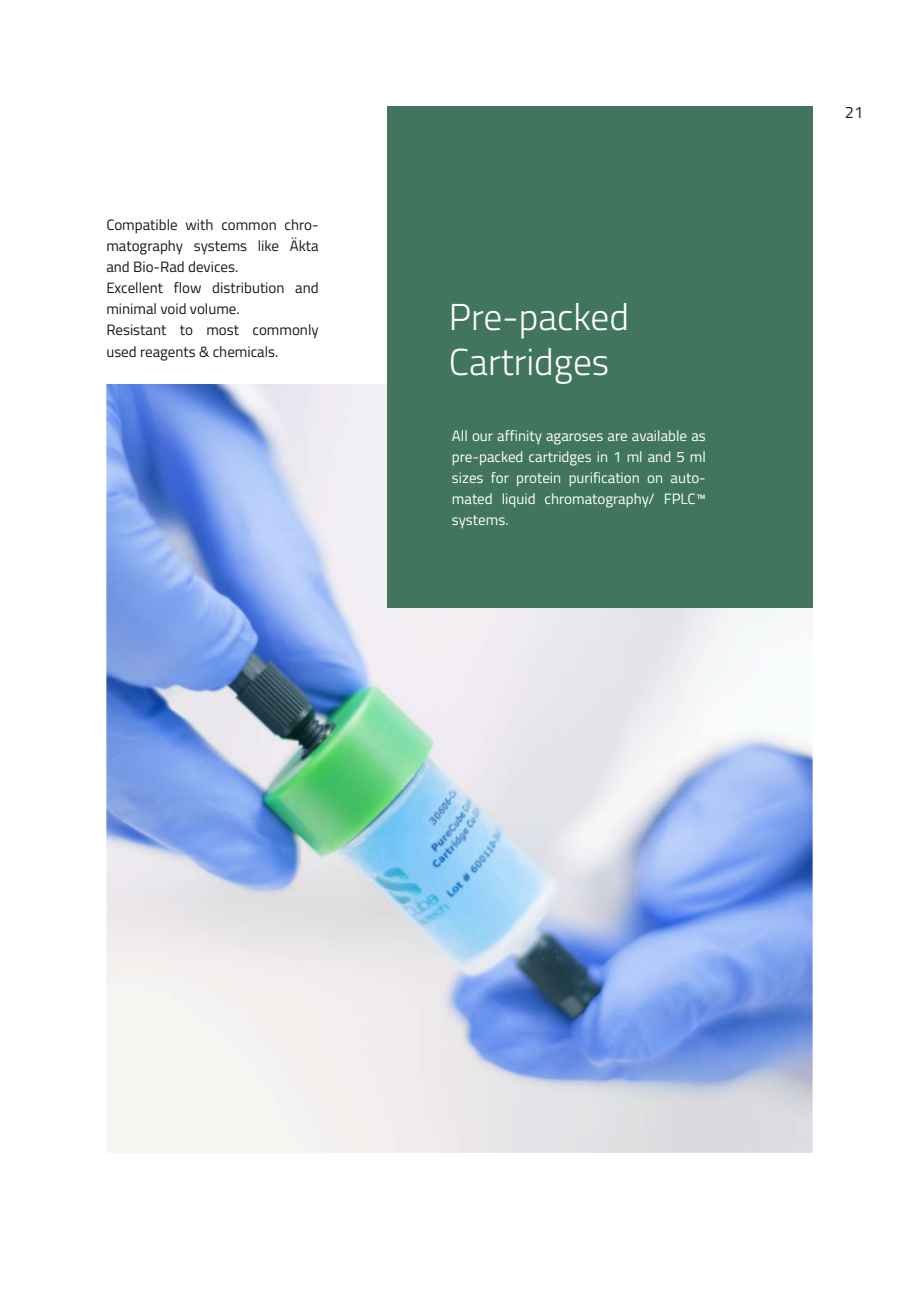
<style>
.page{position:relative;width:919px;height:1289px;background:#fff}
.page>*{position:absolute;margin:0;border:0;box-sizing:border-box;transform-origin:0 0}
.t1{font:300 37.5px/45px "Titillium Web";color:#fff}
.t2{font:16.5px "Titillium Web";color:#231f20}
.t3{font:15px/21px "Titillium Web";color:#151b1e}
.t4{font:15px/21px "Titillium Web";color:#fff;text-align:justify}
</style>
<div class="page">
<img style="left:106px;top:384px;width:706px;height:768px">
<div style="left:387px;top:106px;width:425px;height:502px;background:#41755e"></div>
<p class="t3" style="left:106px;top:214px;width:214px">Compatible with common chro&shy;matography systems like Äkta and Bio-Rad devices.<br>Excellent flow distribution and minimal void volume.<br>Resistant to most commonly used reagents &amp; chemicals.</p>
<h1 class="t1" style="left:449px;top:292px;width:182px">Pre-packed<br>Cartridges</h1>
<p class="t4" style="left:452px;top:425px;width:255px">All our affinity agaroses are available as pre-packed cartridges in 1 ml and 5 ml sizes for protein purification on auto&shy;mated liquid chromatography/ FPLC™ systems.</p>
<p class="t2" style="left:844px;top:100px;width:20px">21</p>
</div>
